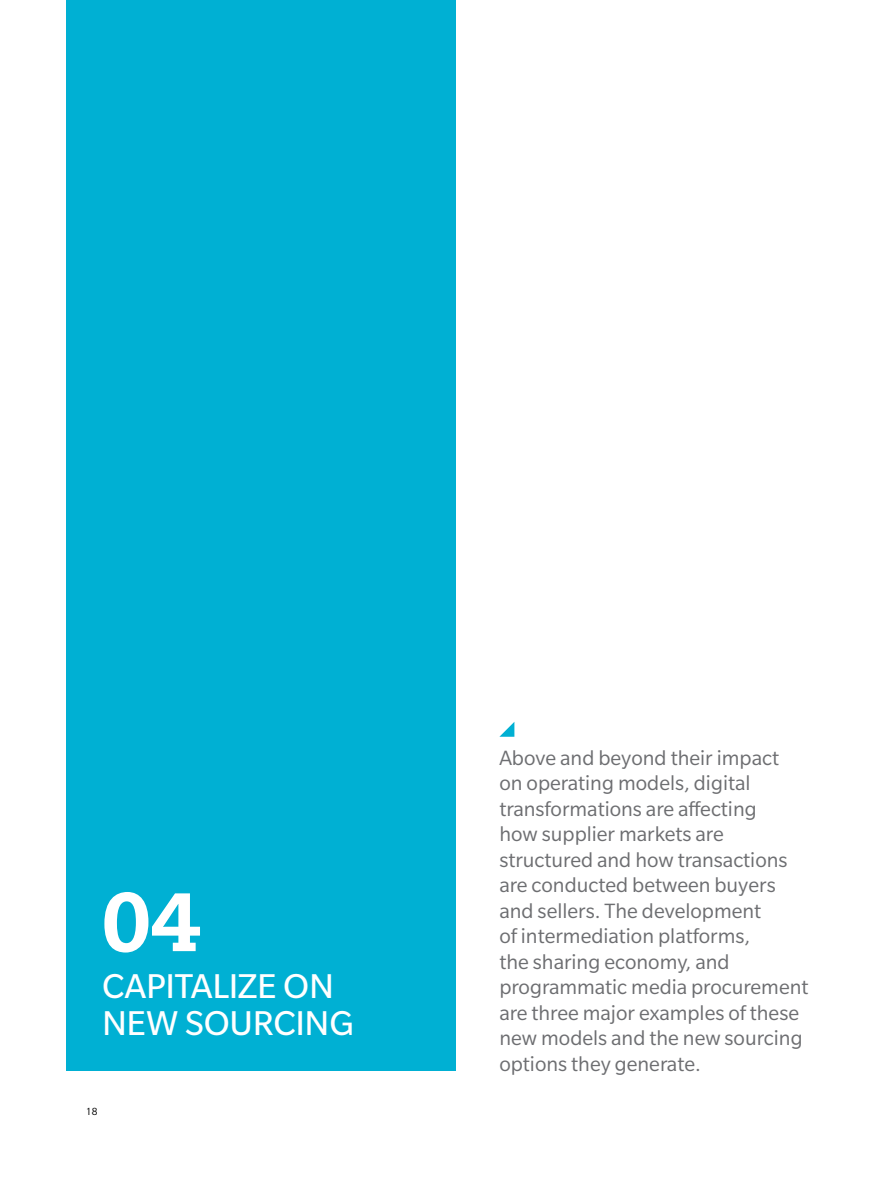
<style>
.page{position:relative;width:893px;height:1188px;background:#fff}
.page>*{position:absolute;margin:0;border:0;box-sizing:border-box;transform-origin:0 0}
.t1{font:800 82.5px "Caecilia LT Std";color:#fff}
.t2{font:37.5px/37.5px "Slate Pro";letter-spacing:-.01em;color:#fff}
.t3{font:22.5px/25.5px "Slate Pro";color:#6d6e71}
.t4{font:11.25px "Slate Pro";color:#000}
</style>
<div class="page">
<div style="left:66px;top:0;width:389px;height:1071px;background:#00b0d3"></div>
<svg style="left:499px;top:722px;width:15px;height:15px"></svg>
<h1 class="t1" style="left:102px;top:871px;width:99px">04</h1>
<h2 class="t2" style="left:102px;top:967px;width:254px">CAPITALIZE ON<br>NEW SOURCING</h2>
<p class="t4" style="left:86px;top:1105px;width:13px">18</p>
<p class="t3" style="left:499px;top:745px;width:311px">Above and beyond their impact<br>on operating models, digital transformations are affecting<br>how supplier markets are structured and how transactions are conducted between buyers and sellers. The development<br>of intermediation platforms,<br>the sharing economy, and programmatic media procurement are three major examples of these new models and the new sourcing options they generate.</p>
</div>
